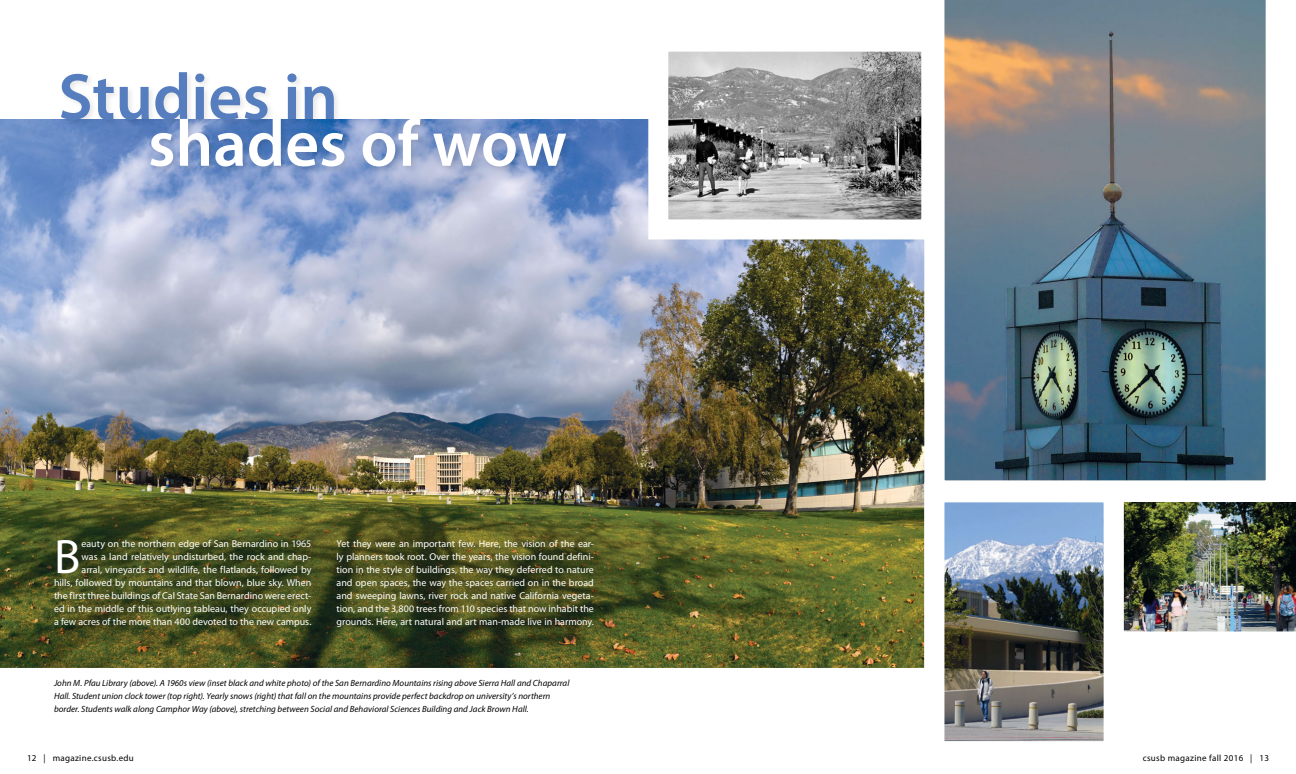
<style>
.page{position:relative;width:1296px;height:774px;background:#fff}
.page>*{position:absolute;margin:0;border:0;box-sizing:border-box;transform-origin:0 0}
.t1{font:600 66px "Myriad Pro";color:#fff}
.t2{font:600 66px "Myriad Pro";color:#567ebf}
.t3{font:48.6px "Myriad Pro";color:#fff}
.t4{font:10px/13px "Myriad Pro";color:#fff;text-align:right}
.t5{font:italic 9px/13px "Myriad Pro";letter-spacing:.005em;color:#000}
.t6{font:9px "Myriad Pro";letter-spacing:.035em;color:#000}
</style>
<div class="page">
<svg style="left:944px;top:0;width:322px;height:472px;background:#677983"></svg>
<img style="left:0;top:89px;width:954px;height:579px">
<img style="left:1134px;top:472px;width:162px;height:160px">
<img style="left:914px;top:472px;width:220px;height:270px">
<svg style="left:7px;top:493px;width:632px;height:175px;background:#4c5221"></svg>
<svg style="left:638px;top:22px;width:313px;height:227px"></svg>
<div style="left:59px;top:70px;width:516px;height:105px;background:#000;opacity:.1"></div>
<h1 class="t2" style="left:58px;top:55px;width:281px">Studies in</h1>
<h1 class="t1" style="left:148px;top:102px;width:421px">shades of wow</h1>
<p class="t4" style="left:54px;top:537px;width:259px">eauty on the northern edge of San Bernardino in 1965<br>was a land relatively undisturbed, the rock and chap-<br>arral, vineyards and wildlife, the flatlands, followed by<br>hills, followed by mountains and that blown, blue sky. When the first three buildings of Cal State San Bernardino were erect&shy;ed in the middle of this outlying tableau, they occupied only a few acres of the more than 400 devoted to the new campus.</p>
<p class="t4" style="left:337px;top:537px;width:259px;text-align:justify">Yet they were an important few. Here, the vision of the ear&shy;ly planners took root. Over the years, the vision found defini&shy;tion in the style of buildings, the way they deferred to nature and open spaces, the way the spaces carried on in the broad and sweeping lawns, river rock and native California vegeta&shy;tion, and the 3,800 trees from 110 species that now inhabit the grounds. Here, art natural and art man-made live in harmony.</p>
<h2 class="t3" style="left:54px;top:527px;width:28px">B</h2>
<p class="t5" style="left:54px;top:676px;width:517px">John M. Pfau Library (above). A 1960s view (inset black and white photo) of the San Bernardino Mountains rising above Sierra Hall and Chaparral<br>Hall. Student union clock tower (top right). Yearly snows (right) that fall on the mountains provide perfect backdrop on university’s northern border. Students walk along Camphor Way (above), stretching between Social and Behavioral Sciences Building and Jack Brown Hall.</p>
<p class="t6" style="left:27px;top:752px;width:108px">12 | magazine.csusb.edu</p>
<p class="t6" style="left:1143px;top:752px;width:128px">csusb magazine fall 2016 | 13</p>
</div>
